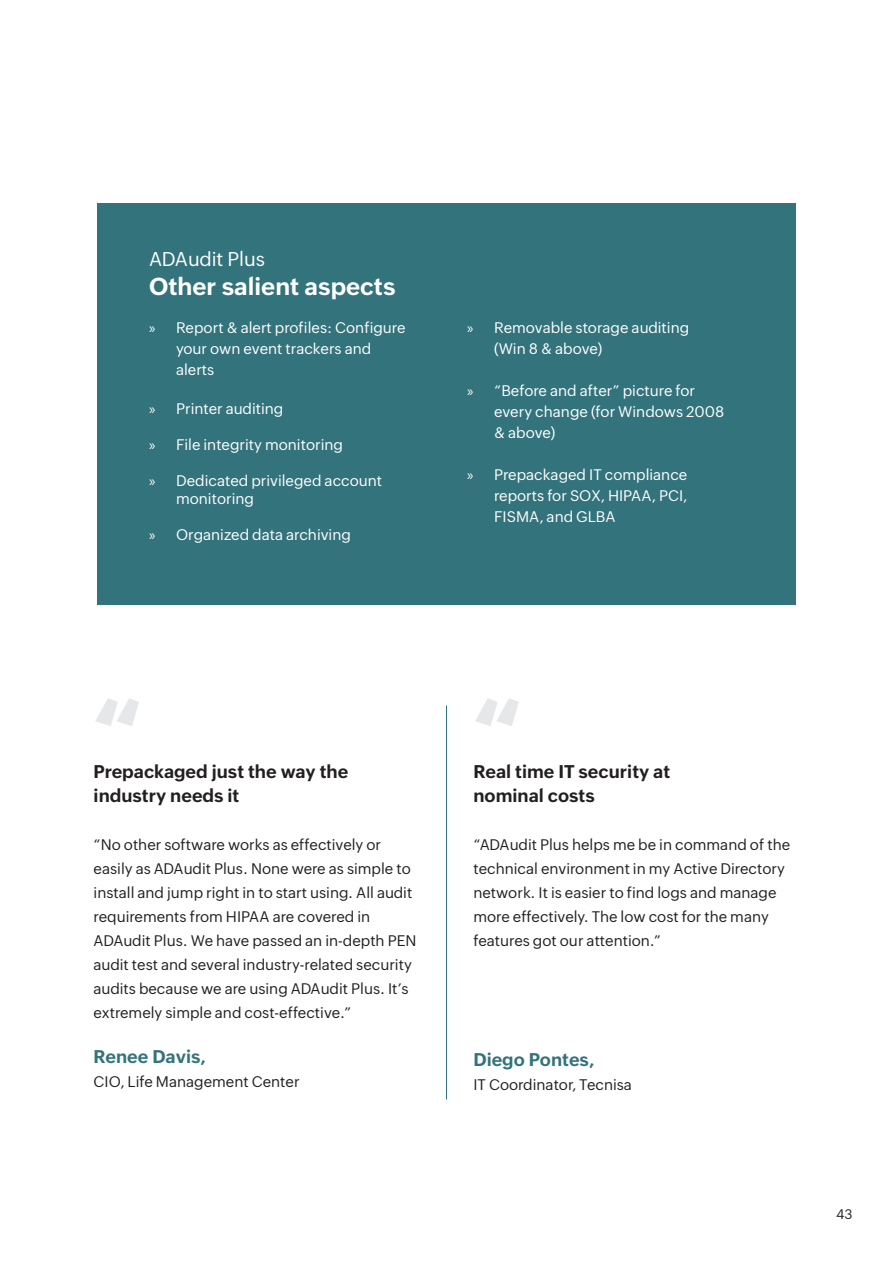
<style>
.page{position:relative;width:893px;height:1263px;background:#fff}
.page>*{position:absolute;margin:0;border:0;box-sizing:border-box;transform-origin:0 0}
.t1{font:900 90px "Zoho Puvi";color:#e6e7e9}
.t2{font:700 24px "Zoho Puvi";color:#fff}
.t3{font:19.5px "Zoho Puvi";color:#fff}
.t4{font:700 18px "Zoho Puvi";color:#231f20}
.t5{font:700 18px "Zoho Puvi";color:#33737b}
.t6{font:15px/24px "Zoho Puvi";color:#231f20}
.t7{font:15px/21px "Zoho Puvi";color:#fff}
.t8{font:13.5px "Zoho Puvi";color:#231f20}
.s1{font-family:"Myriad Pro"}
</style>
<div class="page">
<div style="left:97px;top:203px;width:699px;height:401px;background:#33737b"></div>
<hr style="left:446px;top:705px;width:1px;height:394px;background:#33737b">
<p class="t3" style="left:149px;top:244px;width:117px">ADAudit Plus</p>
<p class="t2" style="left:149px;top:268px;width:248px">Other salient aspects</p>
<p class="t7" style="left:176px;top:316px;width:231px;text-indent:-27px"><span class="s1">»</span> Report &amp; alert profiles: Configure your own event trackers and alerts</p>
<p class="t7" style="left:149px;top:397px;width:136px"><span class="s1">»</span> Printer auditing</p>
<p class="t7" style="left:149px;top:433px;width:195px"><span class="s1">»</span> File integrity monitoring</p>
<p class="t7" style="left:176px;top:470px;width:208px;line-height:18px;text-indent:-27px"><span class="s1">»</span> Dedicated privileged account monitoring</p>
<p class="t7" style="left:149px;top:523px;width:203px"><span class="s1">»</span> Organized data archiving</p>
<p class="t7" style="left:494px;top:316px;width:197px;text-indent:-27px"><span class="s1">»</span> Removable storage auditing (Win 8 &amp; above)</p>
<p class="t7" style="left:494px;top:379px;width:232px;text-indent:-27px"><span class="s1">»</span> “Before and after” picture for every change (for Windows 2008 &amp; above)</p>
<p class="t7" style="left:494px;top:463px;width:195px;text-align:justify;text-indent:-27px"><span class="s1">»</span> Prepackaged IT compliance reports for SOX, HIPAA, PCI, FISMA, and GLBA</p>
<p class="t1" style="left:94px;top:661px;width:47px">“</p>
<p class="t1" style="left:473px;top:661px;width:47px">“</p>
<p class="t4" style="left:94px;top:757px;width:256px">Prepackaged just the way the</p>
<p class="t4" style="left:94px;top:781px;width:147px">industry needs it</p>
<p class="t6" style="left:94px;top:831px;width:320px">“No other software works as effectively or easily as ADAudit Plus. None were as simple to install and jump right in to start using. All audit</p>
<p class="t6" style="left:94px;top:903px;width:278px">requirements from HIPAA are covered in</p>
<p class="t6" style="left:94px;top:927px;width:324px">ADAudit Plus. We have passed an in-depth PEN</p>
<p class="t6" style="left:94px;top:951px;width:320px">audit test and several industry-related security</p>
<p class="t6" style="left:94px;top:975px;width:316px">audits because we are using ADAudit Plus. It’s</p>
<p class="t6" style="left:94px;top:999px;width:259px">extremely simple and cost-effective.”</p>
<p class="t5" style="left:94px;top:1043px;width:114px">Renee Davis,</p>
<p class="t6" style="left:94px;top:1069px;width:208px">CIO, Life Management Center</p>
<p class="t4" style="left:473px;top:757px;width:198px">Real time IT security at</p>
<p class="t4" style="left:473px;top:781px;width:123px">nominal costs</p>
<p class="t6" style="left:473px;top:831px;width:318px">“ADAudit Plus helps me be in command of the</p>
<p class="t6" style="left:473px;top:855px;width:313px">technical environment in my Active Directory</p>
<p class="t6" style="left:473px;top:879px;width:305px">network. It is easier to find logs and manage</p>
<p class="t6" style="left:473px;top:903px;width:297px">more effectively. The low cost for the many</p>
<p class="t6" style="left:473px;top:927px;width:189px">features got our attention.”</p>
<p class="t5" style="left:473px;top:1045px;width:123px">Diego Pontes,</p>
<p class="t6" style="left:473px;top:1071px;width:160px">IT Coordinator, Tecnisa</p>
<p class="t8" style="left:836px;top:1204px;width:18px">43</p>
</div>
